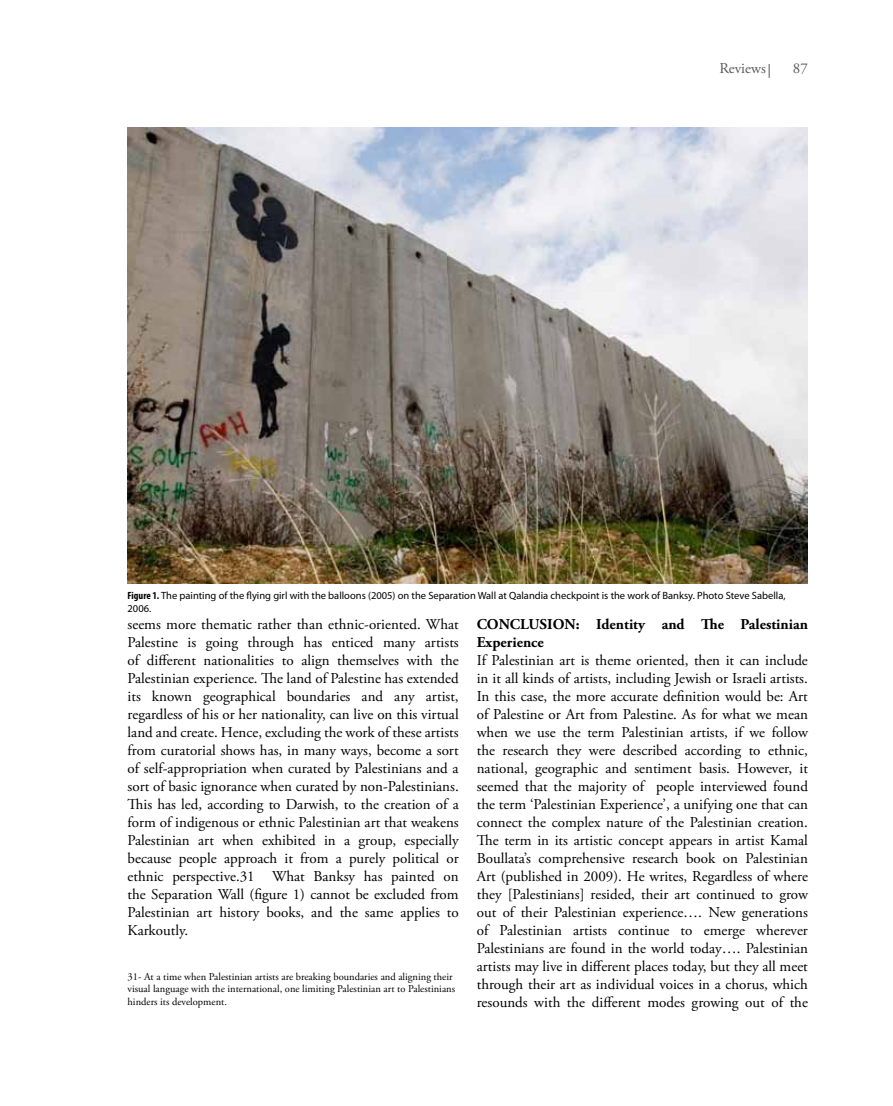
<style>
.page{position:relative;width:893px;height:1106px;background:#fff}
.page>*{position:absolute;margin:0;border:0;box-sizing:border-box;transform-origin:0 0}
.t1{font:15px/18px "Adobe Garamond Pro";color:#000;text-align:justify}
.t2{font:700 15px/18px "Adobe Garamond Pro";color:#000}
.t3{font:15px "Adobe Garamond Pro";color:#58595b}
.t4{font:10.5px/12.6px "Adobe Garamond Pro";color:#000}
.t5{font:10.5px/12.6px "Myriad Pro";color:#000}
.s1{font-weight:700;font-stretch:condensed}
</style>
<div class="page">
<svg style="left:769px;top:64px;width:1px;height:14px"></svg>
<img style="left:128px;top:128px;width:680px;height:455px">
<p class="t3" style="left:719px;top:60px;width:48px">Reviews</p>
<p class="t3" style="left:793px;top:60px;width:16px">87</p>
<p class="t5" style="left:128px;top:589px;width:659px"><span class="s1">Figure 1.</span> The painting of the flying girl with the balloons (2005) on the Separation Wall at Qalandia checkpoint is the work of Banksy. Photo Steve Sabella,<br>2006.</p>
<p class="t1" style="left:128px;top:615px;width:333px">seems more thematic rather than ethnic-oriented. What Palestine is going through has enticed many artists of different nationalities to align themselves with the Palestinian experience. The land of Palestine has extended its known geographical boundaries and any artist, regardless of his or her nationality, can live on this virtual land and create. Hence, excluding the work of these artists from curatorial shows has, in many ways, become a sort of self-appropriation when curated by Palestinians and a sort of basic ignorance when curated by non-Palestinians.<br>This has led, according to Darwish, to the creation of a form of indigenous or ethnic Palestinian art that weakens Palestinian art when exhibited in a group, especially because people approach it from a purely political or ethnic perspective.31 What Banksy has painted on the Separation Wall (figure 1) cannot be excluded from Palestinian art history books, and the same applies to Karkoutly.</p>
<p class="t2" style="left:477px;top:615px;width:333px">CONCLUSION: Identity and The Palestinian<br>Experience</p>
<p class="t1" style="left:477px;top:651px;width:333px">If Palestinian art is theme oriented, then it can include in it all kinds of artists, including Jewish or Israeli artists.<br>In this case, the more accurate definition would be: Art of Palestine or Art from Palestine. As for what we mean when we use the term Palestinian artists, if we follow the research they were described according to ethnic, national, geographic and sentiment basis. However, it seemed that the majority of people interviewed found the term ‘Palestinian Experience’, a unifying one that can connect the complex nature of the Palestinian creation.<br>The term in its artistic concept appears in artist Kamal Boullata’s comprehensive research book on Palestinian Art (published in 2009). He writes, Regardless of where they [Palestinians] resided, their art continued to grow out of their Palestinian experience…. New generations of Palestinian artists continue to emerge wherever Palestinians are found in the world today…. Palestinian artists may live in different places today, but they all meet through their art as individual voices in a chorus, which resounds with the different modes growing out of the</p>
<p class="t4" style="left:128px;top:970px;width:329px">31- At a time when Palestinian artists are breaking boundaries and aligning their visual language with the international, one limiting Palestinian art to Palestinians hinders its development.</p>
</div>
